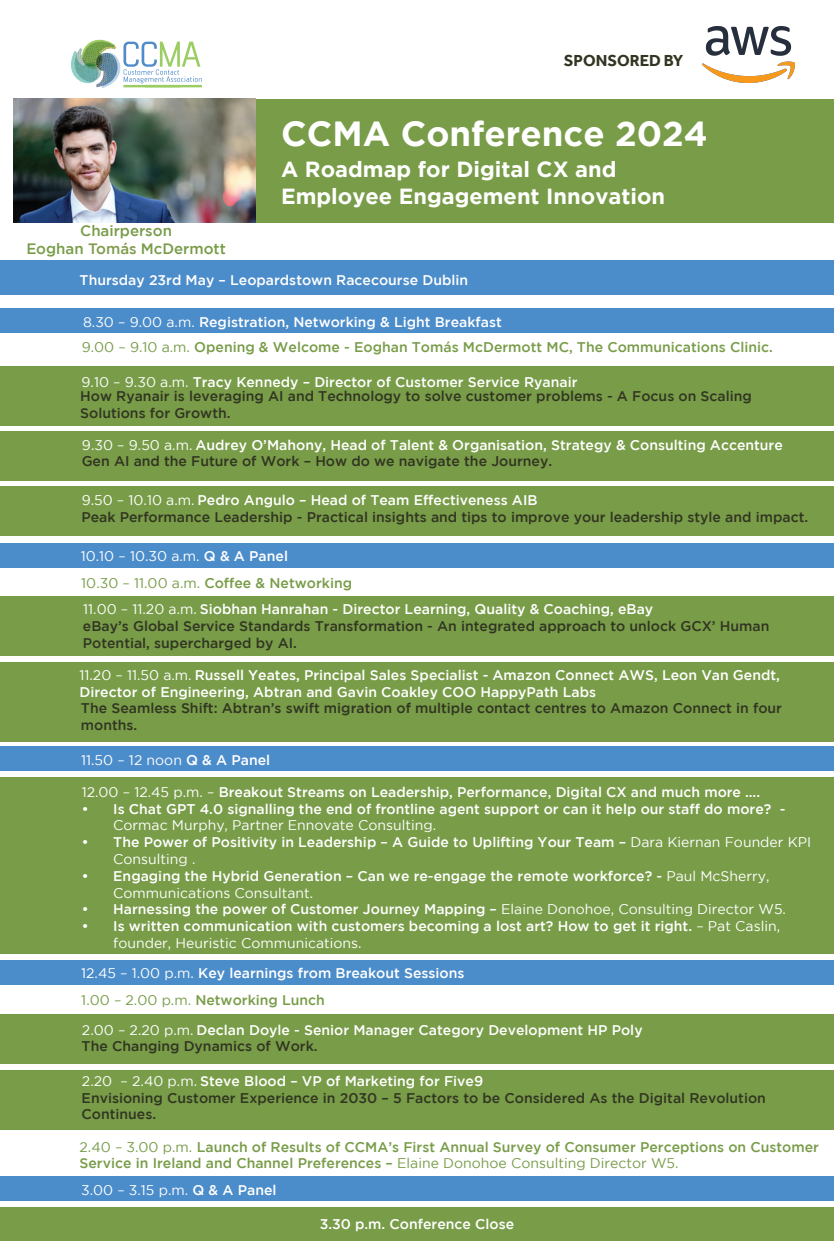
<style>
.page{position:relative;width:834px;height:1241px;background:#fff}
.page>*{position:absolute;margin:0;border:0;box-sizing:border-box;transform-origin:0 0}
.t1{font:700 34.82px "Gotham";color:#fff}
.t2{font:700 21.88px/26.2px "Gotham";color:#fff}
.t3{font:700 16.45px "Effra";color:#313522}
.t4{font:500 15.05px/18px "Gotham";color:#789c48;text-align:center}
.t5{font:500 14px/16.8px "Gotham";color:#fff}
.t6{font:500 14px/16.8px "Gotham";color:#313522}
.t7{font:500 14px/24.8px "Gotham";color:#789c48}
.t8{font:14px "Gotham";color:#fff}
.s1{color:#809b4c}
.s2{font-weight:400;color:#fff}
.s3{color:#fff}
.s4{font-weight:400}
.s5{color:#313522}
.s6{font-weight:500}
.s7{font-weight:400;color:#789c48}
.s8{color:#789c48}
</style>
<div class="page">
<div style="left:0;top:1206px;width:833px;height:34px;background:#789c48"></div>
<div style="left:0;top:959px;width:833px;height:25px;background:#4b8cca"></div>
<div style="left:0;top:776px;width:833px;height:177px;background:#789c48"></div>
<div style="left:0;top:1069px;width:833px;height:60px;background:#789c48"></div>
<div style="left:0;top:662px;width:833px;height:79px;background:#789c48"></div>
<div style="left:0;top:1014px;width:833px;height:49px;background:#789c48"></div>
<div style="left:0;top:596px;width:833px;height:60px;background:#789c48"></div>
<div style="left:0;top:431px;width:833px;height:50px;background:#789c48"></div>
<div style="left:0;top:486px;width:833px;height:50px;background:#789c48"></div>
<div style="left:0;top:366px;width:833px;height:60px;background:#789c48"></div>
<div style="left:0;top:260px;width:833px;height:35px;background:#4b8cca"></div>
<div style="left:246px;top:99px;width:587px;height:123px;background:#789c48"></div>
<img style="left:71px;top:39px;width:54px;height:49px">
<hr style="left:123px;top:85px;width:57px;height:2px;background:#9bcd63">
<hr style="left:145px;top:85px;width:57px;height:2px;background:#9bcd63">
<svg style="left:123px;top:42px;width:78px;height:41px"></svg>
<img style="left:702px;top:27px;width:92px;height:55px">
<div style="left:0;top:307px;width:833px;height:25px;background:#4b8cca"></div>
<div style="left:0;top:543px;width:833px;height:25px;background:#4b8cca"></div>
<img style="left:13px;top:99px;width:243px;height:123px">
<div style="left:0;top:746px;width:833px;height:25px;background:#4b8cca"></div>
<div style="left:0;top:1176px;width:833px;height:25px;background:#4b8cca"></div>
<p class="t3" style="left:564px;top:50px;width:121px">SPONSORED BY</p>
<h1 class="t1" style="left:281px;top:113px;width:428px">CCMA Conference 2024</h1>
<p class="t4" style="left:26px;top:221px;width:201px">Chairperson<br>Eoghan <span class="s1">Tomás</span> McDermott</p>
<h2 class="t2" style="left:281px;top:156px;width:385px">A Roadmap for Digital CX and<br>Employee Engagement Innovation</h2>
<p class="t5" style="left:80px;top:271px;width:390px">Thursday 23rd May – Leopardstown Racecourse Dublin</p>
<p class="t7" style="left:82px;top:310px;width:692px"><span class="s2">8.30 – 9.00 a.m.</span> <span class="s3">Registration, Networking &amp; Light Breakfast<br></span><span class="s4">9.00 – 9.10 a.m.</span> Opening &amp; Welcome - Eoghan Tomás McDermott MC, The Communications Clinic.</p>
<p class="t6" style="left:80px;top:374px;width:673px;line-height:14.3px"><span class="s2">9.10 – 9.30 a.m.</span> <span class="s3">Tracy Kennedy – Director of Customer Service Ryanair<br></span>How Ryanair is leveraging AI and Technology to solve customer problems - A Focus on Scaling</p>
<p class="t6" style="left:80px;top:404px;width:152px">Solutions for Growth.</p>
<p class="t5" style="left:82px;top:436px;width:702px;line-height:16.1px"><span class="s4">9.30 – 9.50 a.m.</span> Audrey O’Mahony, Head of Talent &amp; Organisation, Strategy &amp; Consulting Accenture<br><span class="s5">Gen AI and the Future of Work – How do we navigate the Journey.</span></p>
<p class="t6" style="left:81px;top:491px;width:728px"><span class="s2">9.50 – 10.10 a.m.</span> <span class="s3">Pedro Angulo – Head of Team Effectiveness AIB<br></span>Peak Performance Leadership - Practical insights and tips to improve your leadership style and impact.</p>
<p class="t7" style="left:81px;top:542px;width:273px;line-height:27.1px"><span class="s2">10.10 – 10.30 a.m.</span> <span class="s3">Q &amp; A Panel<br></span><span class="s4">10.30 – 11.00 a.m.</span> Coffee &amp; Networking</p>
<p class="t6" style="left:83px;top:600px;width:688px"><span class="s2">11.00 – 11.20 a.m.</span> <span class="s3">Siobhan Hanrahan - Director Learning, Quality &amp; Coaching, eBay<br></span>eBay’s Global Service Standards Transformation - An integrated approach to unlock GCX’ Human<br>Potential, supercharged by AI.</p>
<p class="t5" style="left:79px;top:666px;width:701px"><span class="s4">11.20 – 11.50 a.m.</span> Russell Yeates, Principal Sales Specialist - Amazon Connect AWS, Leon Van Gendt,<br>Director of Engineering, Abtran and Gavin Coakley COO HappyPath Labs</p>
<p class="t6" style="left:81px;top:699px;width:702px">The Seamless Shift: Abtran’s swift migration of multiple contact centres to Amazon Connect in four months.</p>
<p class="t8" style="left:81px;top:752px;width:190px">11.50 – 12 noon <span class="s6">Q &amp; A Panel</span></p>
<p class="t5" style="left:82px;top:782px;width:679px"><span class="s4">12.00 – 12.45 p.m. –</span> Breakout Streams on Leadership, Performance, Digital CX and much more ….</p>
<p class="t5" style="left:82px;top:799px;width:705px">• Is Chat GPT 4.0 signalling the end of frontline agent support or can it help our staff do more? -</p>
<p class="t8" style="left:113px;top:817px;width:324px">Cormac Murphy, Partner Ennovate Consulting.</p>
<p class="t5" style="left:113px;top:833px;width:699px;text-indent:-32px">• The Power of Positivity in Leadership – A Guide to Uplifting Your Team – <span class="s4">Dara Kiernan Founder KPI<br>Consulting .</span></p>
<p class="t5" style="left:113px;top:866px;width:657px;text-indent:-32px">• Engaging the Hybrid Generation – Can we re-engage the remote workforce? - <span class="s4">Paul McSherry,<br>Communications Consultant.</span></p>
<p class="t5" style="left:82px;top:900px;width:705px">• Harnessing the power of Customer Journey Mapping – <span class="s4">Elaine Donohoe, Consulting Director W5.</span></p>
<p class="t5" style="left:113px;top:917px;width:668px;text-indent:-32px">• Is written communication with customers becoming a lost art? How to get it right. <span class="s4">– Pat Caslin, founder, Heuristic Communications.</span></p>
<p class="t5" style="left:81px;top:958px;width:385px;line-height:27.5px"><span class="s4">12.45 – 1.00 p.m.</span> Key learnings from Breakout Sessions<br><span class="s7">1.00 – 2.00 p.m.</span> <span class="s8">Networking Lunch</span></p>
<p class="t5" style="left:82px;top:1021px;width:562px;line-height:16.3px"><span class="s4">2.00 – 2.20 p.m.</span> Declan Doyle - Senior Manager Category Development HP Poly<br><span class="s5">The Changing Dynamics of Work.</span></p>
<p class="t6" style="left:82px;top:1072px;width:685px"><span class="s2">2.20 – 2.40 p.m.</span> <span class="s3">Steve Blood – VP of Marketing for Five9<br></span>Envisioning Customer Experience in 2030 – 5 Factors to be Considered As the Digital Revolution<br>Continues.</p>
<p class="t7" style="left:79px;top:1137px;width:740px;line-height:16.8px"><span class="s4">2.40 – 3.00 p.m.</span> Launch of Results of CCMA’s First Annual Survey of Consumer Perceptions on Customer<br>Service in Ireland and Channel Preferences – <span class="s4">Elaine Donohoe Consulting Director W5.</span></p>
<p class="t8" style="left:81px;top:1182px;width:197px">3.00 – 3.15 p.m. <span class="s6">Q &amp; A Panel</span></p>
<p class="t5" style="left:319px;top:1214px;width:196px">3.30 p.m. Conference Close</p>
</div>
